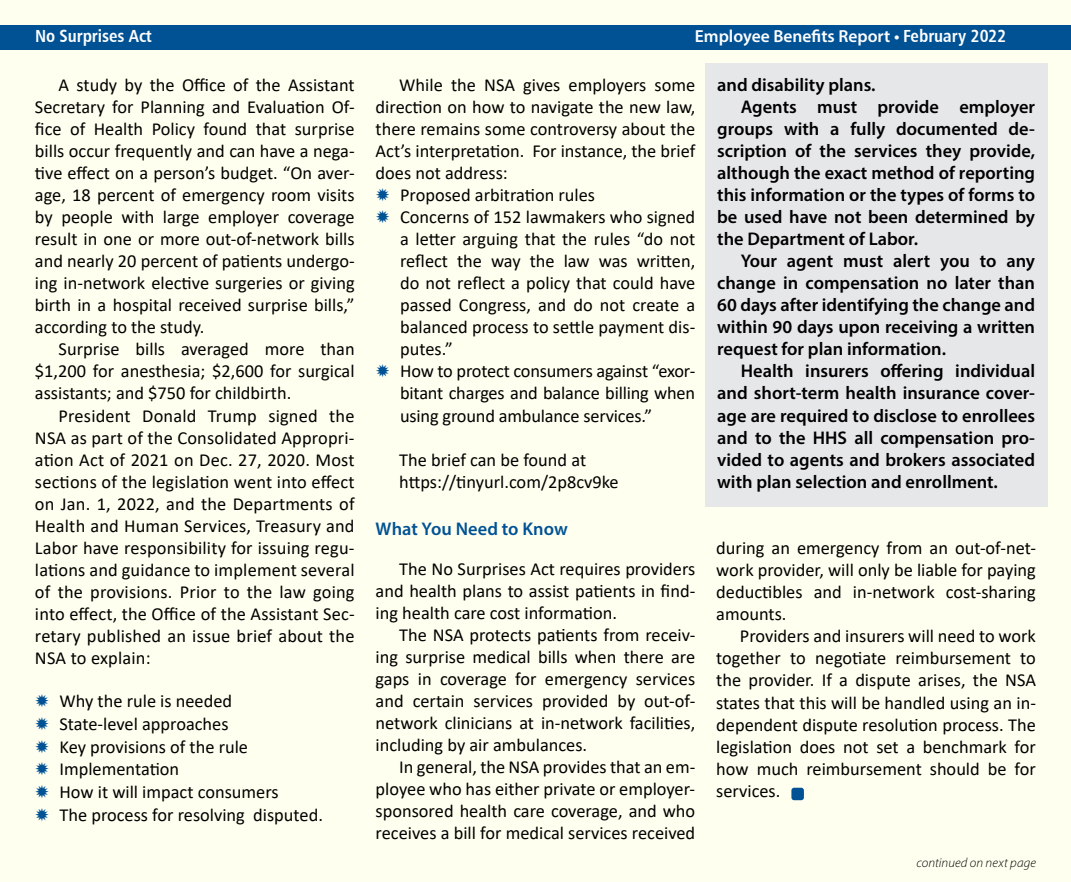
<style>
.page{position:relative;width:1071px;height:882px;background:#fff}
.page>*{position:absolute;margin:0;border:0;box-sizing:border-box;transform-origin:0 0}
.t1{font:18.38px/22.1px "Calibri";color:#000;text-align:justify}
.t2{font:600 18.38px "Myriad Pro";color:#000}
.t3{font:600 18.38px "Myriad Pro";color:#005295}
.t4{font:600 17.5px "Myriad Pro";color:#fff}
.t5{font:17.5px "Humanist 777 BT Bold Condensed B";color:#fff}
.t6{font:italic 300 13.12px "Myriad Pro";letter-spacing:.01em;color:#000}
.s1{font-family:"Humanist 777 BT Bold Condensed B";font-weight:400}
</style>
<div class="page">
<div style="left:1px;top:1px;width:1070px;height:881px;background:#fffff0"></div>
<div style="left:0;top:25px;width:1071px;height:24px;background:#005295"></div>
<div style="left:705px;top:63px;width:342px;height:444px;background:#e6e7e8"></div>
<div style="left:791px;top:788px;width:13px;height:12px;background:#005295;border-radius:3px"></div>
<p class="t5" style="left:35px;top:25px;width:118px">No Surprises Act</p>
<p class="t4" style="left:695px;top:25px;width:313px">Employee Benefits Report • <span class="s1">February 2022</span></p>
<p class="t1" style="left:35px;top:73px;width:321px;text-indent:24px">A study by the Office of the Assistant Secretary for Planning and Evaluation Of&shy;fice of Health Policy found that surprise bills occur frequently and can have a nega&shy;tive effect on a person’s budget. “On aver&shy;age, 18 percent of emergency room visits by people with large employer coverage result in one or more out-of-network bills and nearly 20 percent of patients undergo&shy;ing in-network elective surgeries or giving birth in a hospital received surprise bills,” according to the study.</p>
<p class="t1" style="left:35px;top:338px;width:321px;text-indent:24px">Surprise bills averaged more than $1,200 for anesthesia; $2,600 for surgical assistants; and $750 for childbirth.</p>
<p class="t1" style="left:35px;top:404px;width:321px;text-indent:24px">President Donald Trump signed the NSA as part of the Consolidated Appropri&shy;ation Act of 2021 on Dec. 27, 2020. Most sections of the legislation went into effect on Jan. 1, 2022, and the Departments of Health and Human Services, Treasury and Labor have responsibility for issuing regu&shy;lations and guidance to implement several of the provisions. Prior to the law going into effect, the Office of the Assistant Sec&shy;retary published an issue brief about the NSA to explain:</p>
<p class="t1" style="left:59px;top:689px;width:265px;line-height:22.8px;text-align:left">Why the rule is needed<br>State-level approaches<br>Key provisions of the rule<br>Implementation<br>How it will impact consumers<br>The process for resolving disputed.</p>
<p class="t1" style="left:399px;top:73px;width:298px">While the NSA gives employers some</p>
<p class="t1" style="left:376px;top:95px;width:321px">direction on how to navigate the new law,</p>
<p class="t1" style="left:376px;top:117px;width:321px">there remains some controversy about the</p>
<p class="t1" style="left:376px;top:139px;width:321px">Act’s interpretation. For instance, the brief</p>
<p class="t1" style="left:376px;top:161px;width:134px">does not address:</p>
<p class="t1" style="left:400px;top:183px;width:196px">Proposed arbitration rules</p>
<p class="t1" style="left:400px;top:205px;width:297px">Concerns of 152 lawmakers who signed</p>
<p class="t1" style="left:400px;top:228px;width:297px">a letter arguing that the rules “do not</p>
<p class="t1" style="left:400px;top:250px;width:297px">reflect the way the law was written,</p>
<p class="t1" style="left:400px;top:272px;width:297px">do not reflect a policy that could have</p>
<p class="t1" style="left:400px;top:294px;width:297px">passed Congress, and do not create a</p>
<p class="t1" style="left:400px;top:316px;width:297px">balanced process to settle payment dis-</p>
<p class="t1" style="left:400px;top:338px;width:54px">putes.”</p>
<p class="t1" style="left:400px;top:360px;width:297px">How to protect consumers against “exor-</p>
<p class="t1" style="left:400px;top:382px;width:297px">bitant charges and balance billing when</p>
<p class="t1" style="left:400px;top:404px;width:254px">using ground ambulance services.”</p>
<p class="t1" style="left:399px;top:449px;width:221px">The brief can be found at https://tinyurl.com/2p8cv9ke</p>
<p class="t3" style="left:376px;top:517px;width:194px">What You Need to Know</p>
<p class="t1" style="left:376px;top:557px;width:321px;text-indent:24px">The No Surprises Act requires providers and health plans to assist patients in find&shy;ing health care cost information.</p>
<p class="t1" style="left:376px;top:623px;width:321px;text-indent:24px">The NSA protects patients from receiv&shy;ing surprise medical bills when there are gaps in coverage for emergency services and certain services provided by out-of&shy;network clinicians at in-network facilities, including by air ambulances.</p>
<p class="t1" style="left:376px;top:756px;width:321px;text-indent:24px">In general, the NSA provides that an em&shy;ployee who has either private or employer&shy;sponsored health care coverage, and who receives a bill for medical services received</p>
<p class="t2" style="left:717px;top:73px;width:160px">and disability plans.</p>
<p class="t2" style="left:741px;top:95px;width:296px">Agents must provide employer</p>
<p class="t2" style="left:717px;top:117px;width:319px">groups with a fully documented de-</p>
<p class="t2" style="left:717px;top:139px;width:319px">scription of the services they provide,</p>
<p class="t2" style="left:717px;top:161px;width:319px">although the exact method of reporting</p>
<p class="t2" style="left:717px;top:183px;width:319px">this information or the types of forms to</p>
<p class="t2" style="left:717px;top:205px;width:319px">be used have not been determined by</p>
<p class="t2" style="left:717px;top:227px;width:202px">the Department of Labor.</p>
<p class="t2" style="left:741px;top:249px;width:296px">Your agent must alert you to any</p>
<p class="t2" style="left:717px;top:271px;width:319px">change in compensation no later than</p>
<p class="t2" style="left:717px;top:293px;width:319px">60 days after identifying the change and</p>
<p class="t2" style="left:717px;top:315px;width:319px">within 90 days upon receiving a written</p>
<p class="t2" style="left:717px;top:338px;width:230px">request for plan information.</p>
<p class="t2" style="left:741px;top:360px;width:296px">Health insurers offering individual</p>
<p class="t2" style="left:717px;top:382px;width:319px">and short-term health insurance cover-</p>
<p class="t2" style="left:717px;top:404px;width:319px">age are required to disclose to enrollees</p>
<p class="t2" style="left:717px;top:426px;width:319px">and to the HHS all compensation pro-</p>
<p class="t2" style="left:717px;top:448px;width:319px">vided to agents and brokers associated</p>
<p class="t2" style="left:717px;top:470px;width:282px">with plan selection and enrollment.</p>
<p class="t1" style="left:716px;top:537px;width:321px">during an emergency from an out-of-net&shy;work provider, will only be liable for paying deductibles and in-network cost-sharing amounts.</p>
<p class="t1" style="left:716px;top:625px;width:321px;text-indent:24px">Providers and insurers will need to work together to negotiate reimbursement to the provider. If a dispute arises, the NSA states that this will be handled using an in&shy;dependent dispute resolution process. The legislation does not set a benchmark for how much reimbursement should be for services.</p>
<p class="t6" style="left:916px;top:855px;width:121px">continued on next page</p>
</div>
